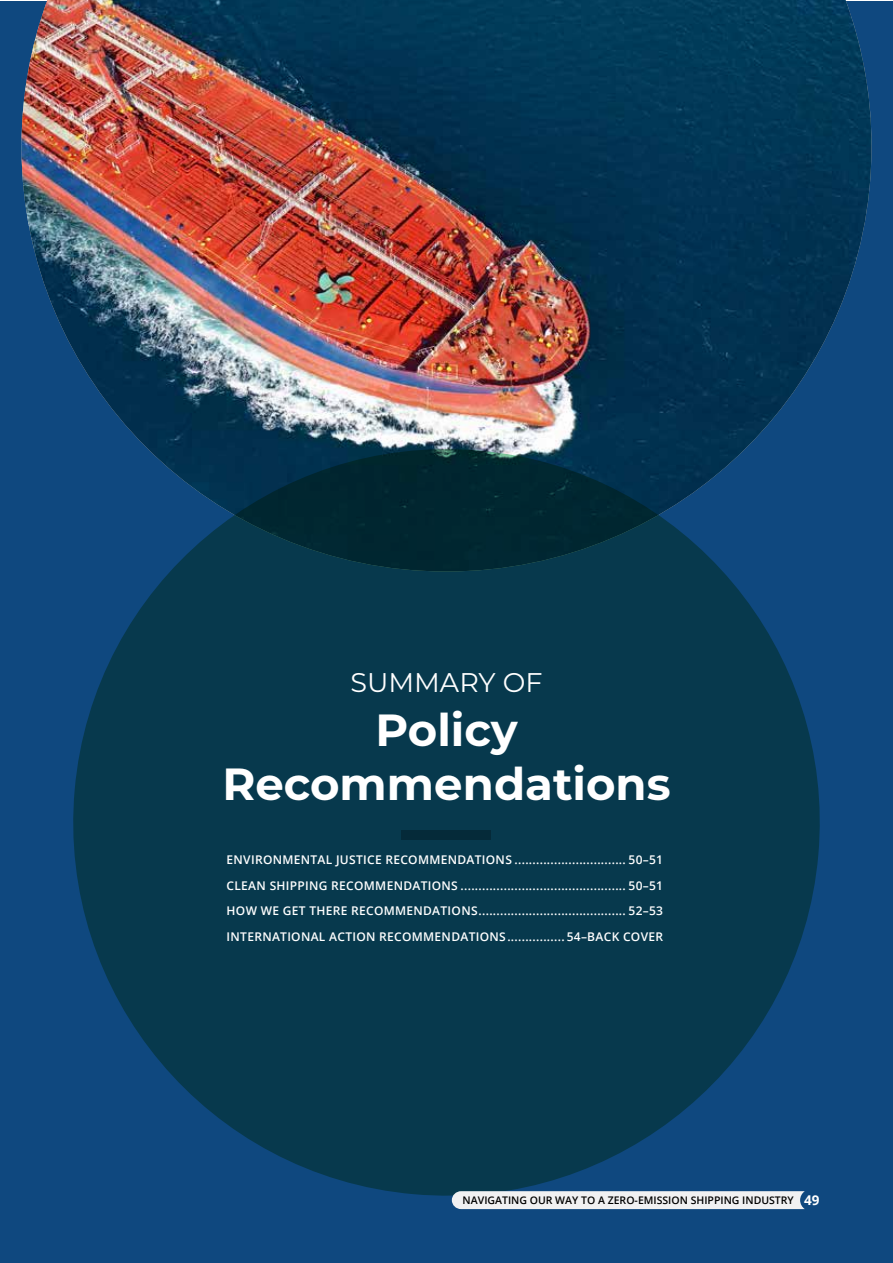
<style>
.page{position:relative;width:893px;height:1263px;background:#fff}
.page>*{position:absolute;margin:0;border:0;box-sizing:border-box;transform-origin:0 0}
.t1{font:700 45px/54px "Montserrat";color:#fff;text-align:center}
.t2{font:27px "Montserrat";color:#fff}
.t3{font:600 12px/25.5px "Open Sans";letter-spacing:.025em;color:#fff;text-align:justify}
.t4{font:600 10.5px "Open Sans";color:#000}
.s1{font-weight:700;font-size:13.5px;color:#fff}
</style>
<div class="page">
<div style="left:0;top:1px;width:893px;height:1262px;background:#0f487f"></div>
<img style="left:21px;top:0;width:850px;height:448px">
<svg style="left:73px;top:448px;width:747px;height:748px;fill:#07394d"></svg>
<div style="left:402px;top:830px;width:89px;height:10px;background:#052a39"></div>
<div style="left:452px;top:1191px;width:353px;height:18px;background:#f1f1f2"></div>
<div style="left:802px;top:1191px;width:19px;height:18px;background:#0f487f;border-radius:50%"></div>
<h2 class="t2" style="left:350px;top:663px;width:194px">SUMMARY OF</h2>
<h1 class="t1" style="left:222px;top:700px;width:450px">Policy<br>Recommendations</h1>
<p class="t3" style="left:227px;top:847px;width:438px">ENVIRONMENTAL JUSTICE RECOMMENDATIONS ............................... 50–51<br>CLEAN SHIPPING RECOMMENDATIONS .............................................. 50–51<br>HOW WE GET THERE RECOMMENDATIONS......................................... 52–53<br>INTERNATIONAL ACTION RECOMMENDATIONS................ 54–BACK COVER</p>
<p class="t4" style="left:463px;top:1193px;width:358px">NAVIGATING OUR WAY TO A ZERO-EMISSION SHIPPING INDUSTRY <span class="s1">49</span></p>
</div>
